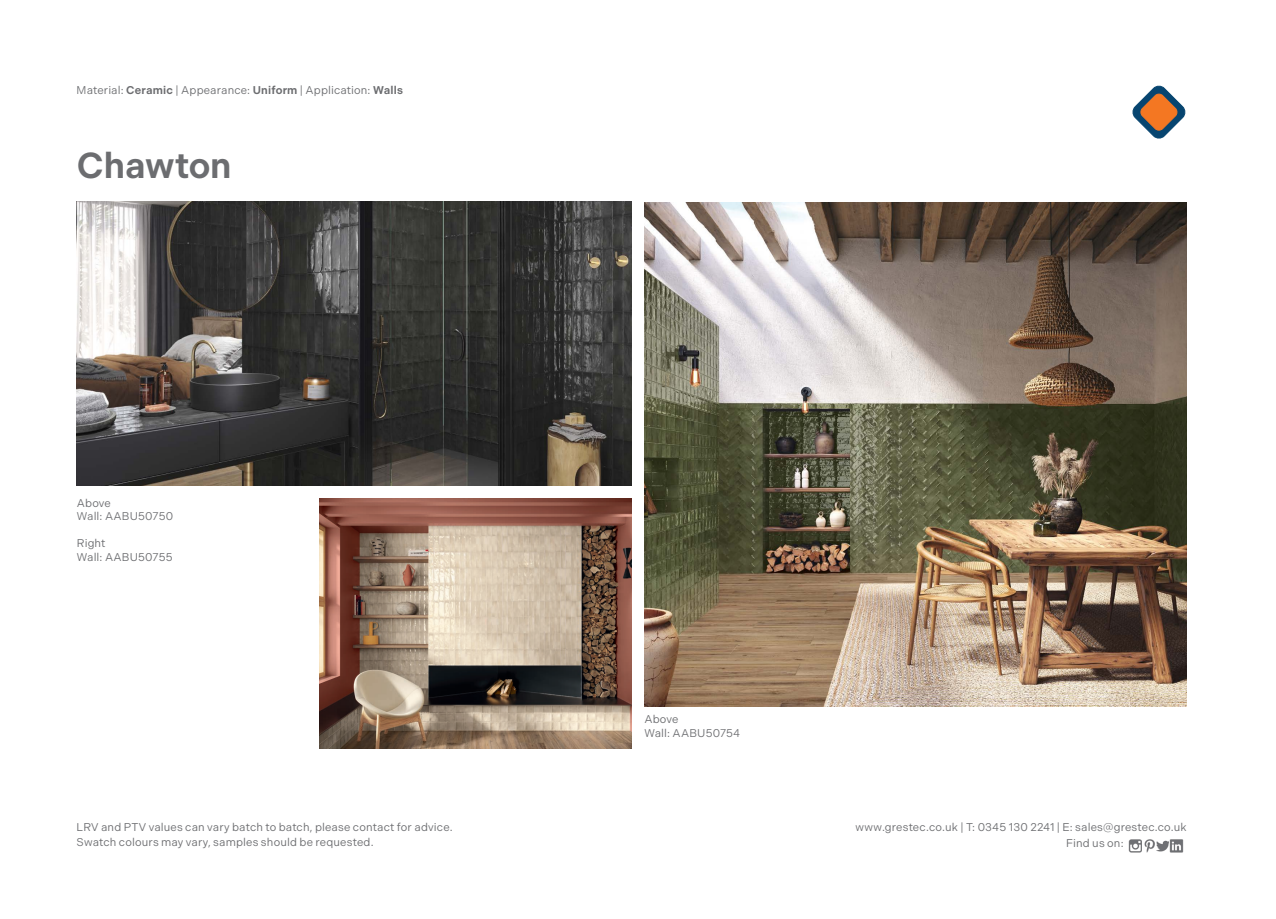
<style>
.page{position:relative;width:1276px;height:919px;background:#fff}
.page>*{position:absolute;margin:0;border:0;box-sizing:border-box;transform-origin:0 0}
.t1{font:600 36px "Indivisible";letter-spacing:-.005em;color:#6c6d70}
.t2{font:11.25px/13.5px "Indivisible";letter-spacing:.01em;color:#6c6d70}
.t3{font:11.25px "Indivisible";letter-spacing:.01em;color:#6f7073}
.s1{font-weight:600}
.s2{color:#6c6d70}
</style>
<div class="page">
<img style="left:77px;top:201px;width:554px;height:284px">
<img style="left:319px;top:498px;width:312px;height:250px">
<img style="left:644px;top:202px;width:542px;height:504px">
<svg style="left:1132px;top:85px;width:54px;height:54px"></svg>
<img style="left:1128px;top:839px;width:55px;height:13px">
<p class="t2" style="left:77px;top:83px;width:328px">Material: <span class="s1">Ceramic</span> | Appearance: <span class="s1">Uniform</span> | Application: <span class="s1">Walls</span></p>
<p class="t1" style="left:77px;top:144px;width:156px">Chawton</p>
<p class="t2" style="left:77px;top:496px;width:36px">Above</p>
<p class="t3" style="left:77px;top:510px;width:98px">Wall: AABU50750</p>
<p class="t2" style="left:77px;top:536px;width:97px">Right<br>Wall: AABU50755</p>
<p class="t2" style="left:77px;top:820px;width:378px">LRV and PTV values can vary batch to batch, please contact for advice.</p>
<p class="t2" style="left:77px;top:835px;width:298px">Swatch colours may vary, samples should be requested.</p>
<p class="t2" style="left:644px;top:712px;width:36px">Above</p>
<p class="t3" style="left:644px;top:726px;width:97px"><span class="s2">Wall:</span> AABU50754</p>
<p class="t2" style="left:855px;top:820px;width:332px">www.grestec.co.uk | T: 0345 130 2241 | E: sales@grestec.co.uk</p>
<p class="t2" style="left:1066px;top:836px;width:59px">Find us on:</p>
</div>
